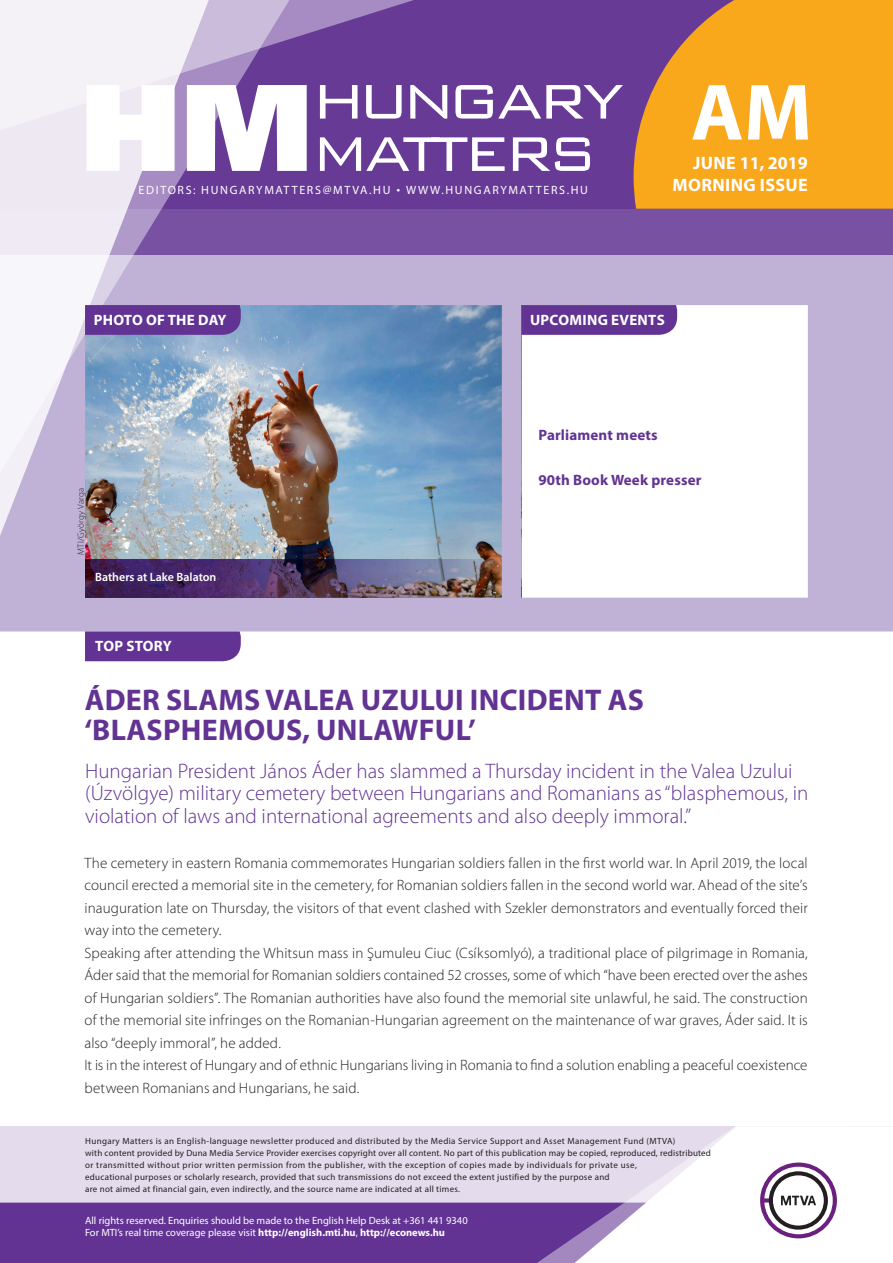
<style>
.page{position:relative;width:893px;height:1263px;background:#fff}
.page>*{position:absolute;margin:0;border:0;box-sizing:border-box;transform-origin:0 0}
.t1{font:700 80.55px "Myriad Pro";color:#fff}
._00_borito_cimsor{font:700 30px/30px "Myriad Pro";letter-spacing:.01em;color:#623393}
._00_borito_alcimsor{font:300 21px/22.5px "Myriad Pro";color:#623393}
.t2{font:700 18px "Myriad Pro";letter-spacing:.02em;color:#fff}
.t3{font:700 18px "Myriad Pro";color:#fff}
._03_kenyer_szöveg-1{font:300 15px/22.5px "Myriad Pro";letter-spacing:.005em;color:#231f20;text-align:justify}
.t4{font:700 15px "Myriad Pro";letter-spacing:.02em;color:#fff}
._00_borito_cimsorkic{font:700 15px "Myriad Pro";letter-spacing:.01em;color:#623393}
.t5{font:12px "Myriad Pro";letter-spacing:.14em;color:#fff}
._04_kepalairas{font:600 12px "Myriad Pro";color:#fff}
.t6{font:10.5px/12px "Myriad Pro";color:#fff}
.t7{font:9px/12px "Myriad Pro";letter-spacing:.03em;color:#231f20}
._03_kenyer_szöveg-1-2{font:300 9px "Myriad Pro";letter-spacing:.025em;color:#231f20}
.s1{font-family:"Geogrotesque"}
.s2{font-weight:700}
</style>
<div class="page">
<div style="left:0;top:1126px;width:893px;height:137px;background:#e4dcec"></div>
<div style="left:0;top:1202px;width:506px;height:61px;background:#623393"></div>
<svg style="left:506px;top:1202px;width:69px;height:61px;fill:#623393"></svg>
<svg style="left:575px;top:1126px;width:318px;height:137px"></svg>
<svg style="left:0;top:255px;width:893px;height:376px"></svg>
<div style="left:0;top:0;width:893px;height:255px;background:linear-gradient(to bottom,#633493,#72489e)"></div>
<svg style="left:634px;top:0;width:259px;height:209px;fill:#f9a71b"></svg>
<img style="left:225px;top:221px;width:83px;height:287px">
<svg style="left:225px;top:0;width:257px;height:221px;fill:#673a96"></svg>
<svg style="left:0;top:0;width:225px;height:610px"></svg>
<svg style="left:87px;top:85px;width:88px;height:86px"></svg>
<svg style="left:187px;top:85px;width:120px;height:86px"></svg>
<svg style="left:320px;top:85px;width:37px;height:34px"></svg>
<svg style="left:366px;top:85px;width:36px;height:34px"></svg>
<svg style="left:410px;top:85px;width:37px;height:34px"></svg>
<svg style="left:455px;top:85px;width:168px;height:34px"></svg>
<svg style="left:320px;top:137px;width:185px;height:34px"></svg>
<svg style="left:513px;top:137px;width:77px;height:34px"></svg>
<div style="left:85px;top:631px;width:156px;height:30px;background:#623393"></div>
<svg style="left:521px;top:305px;width:156px;height:30px"></svg>
<div style="left:85px;top:305px;width:156px;height:30px;background:#623393"></div>
<img style="left:85px;top:559px;width:417px;height:39px">
<p class="t5" style="left:139px;top:182px;width:451px">EDITORS: HUNGARYMATTERS@MTVA.HU <span class="s1">¬</span> WWW.HUNGARYMATTERS.HU</p>
<h1 class="t1" style="left:691px;top:60px;width:122px">AM</h1>
<p class="t3" style="left:693px;top:151px;width:116px">June 11, 2019</p>
<p class="t2" style="left:673px;top:173px;width:125px">MORNING ISSUE</p>
<p class="t4" style="left:94px;top:310px;width:134px">PHOTO OF THE DAY</p>
<p class="t4" style="left:530px;top:310px;width:136px">UPCOMING EVENTS</p>
<p class="_03_kenyer_szöveg-1-2" style="left:76px;top:555px;width:68px;rotate:-90deg">MTI/György Varga</p>
<p class="_04_kepalairas" style="left:95px;top:569px;width:123px">Bathers at Lake Balaton</p>
<p class="t4" style="left:95px;top:636px;width:78px">TOP STORY</p>
<p class="_00_borito_cimsorkic" style="left:538px;top:425px;width:121px">Parliament meets</p>
<p class="_00_borito_cimsorkic" style="left:538px;top:470px;width:165px">90th Book Week presser</p>
<p class="_00_borito_cimsor" style="left:85px;top:684px;width:561px">ÁDER SLAMS VALEA UZULUI INCIDENT AS ‘BLASPHEMOUS, UN LAWFUL’</p>
<p class="_00_borito_alcimsor" style="left:85px;top:759px;width:725px">Hungarian President János Áder has slammed a Thursday incident in the Valea Uzului (Úzvölgye) military cemetery between Hungarians and Romanians as “blasphemous, in violation of laws and international agreements and also deeply immoral.”</p>
<p class="_03_kenyer_szöveg-1" style="left:85px;top:851px;width:725px">The cemetery in eastern Romania commemorates Hungarian soldiers fallen in the first world war. In April 2019, the local council erected a memorial site in the cemetery, for Romanian soldiers fallen in the second world war. Ahead of the site’s inauguration late on Thursday, the visitors of that event clashed with Szekler demonstrators and eventually forced their way into the cemetery.</p>
<p class="_03_kenyer_szöveg-1" style="left:85px;top:941px;width:725px">Speaking after attending the Whitsun mass in Şumuleu Ciuc (Csíksomlyó), a traditional place of pilgrimage in Romania, Áder said that the memorial for Romanian soldiers contained 52 crosses, some of which “have been erected over the ashes of Hungarian soldiers”. The Romanian authorities have also found the memorial site unlawful, he said. The construction of the memorial site infringes on the Romanian-Hungarian agreement on the maintenance of war graves, Áder said. It is also “deeply immoral”, he added.</p>
<p class="_03_kenyer_szöveg-1" style="left:85px;top:1054px;width:724px">It is in the interest of Hungary and of ethnic Hungarians living in Romania to find a solution enabling a peaceful coexistence between Romanians and Hungarians, he said.</p>
<p class="t7" style="left:85px;top:1134px;width:627px">Hungary Matters is an English-language newsletter produced and distributed by the Media Service Support and Asset Management Fund (MTVA)<br>with content provided by Duna Media Service Provider exercises copyright over all content. No part of this publication may be copied, reproduced, redistributed or transmitted without prior written permission from the publisher, with the exception of copies made by individuals for private use,<br>educational purposes or scholarly research, provided that such transmissions do not exceed the extent justified by the purpose and<br>are not aimed at financial gain, even indirectly, and the source name are indicated at all times.</p>
<p class="t6" style="left:85px;top:1214px;width:384px">All rights reserved. Enquiries should be made to the English Help Desk at +361 441 9340<br>For MTI’s real time coverage please visit <span class="s2">http://english.mti.hu</span>, <span class="s2">http://econews.hu</span></p>
</div>
